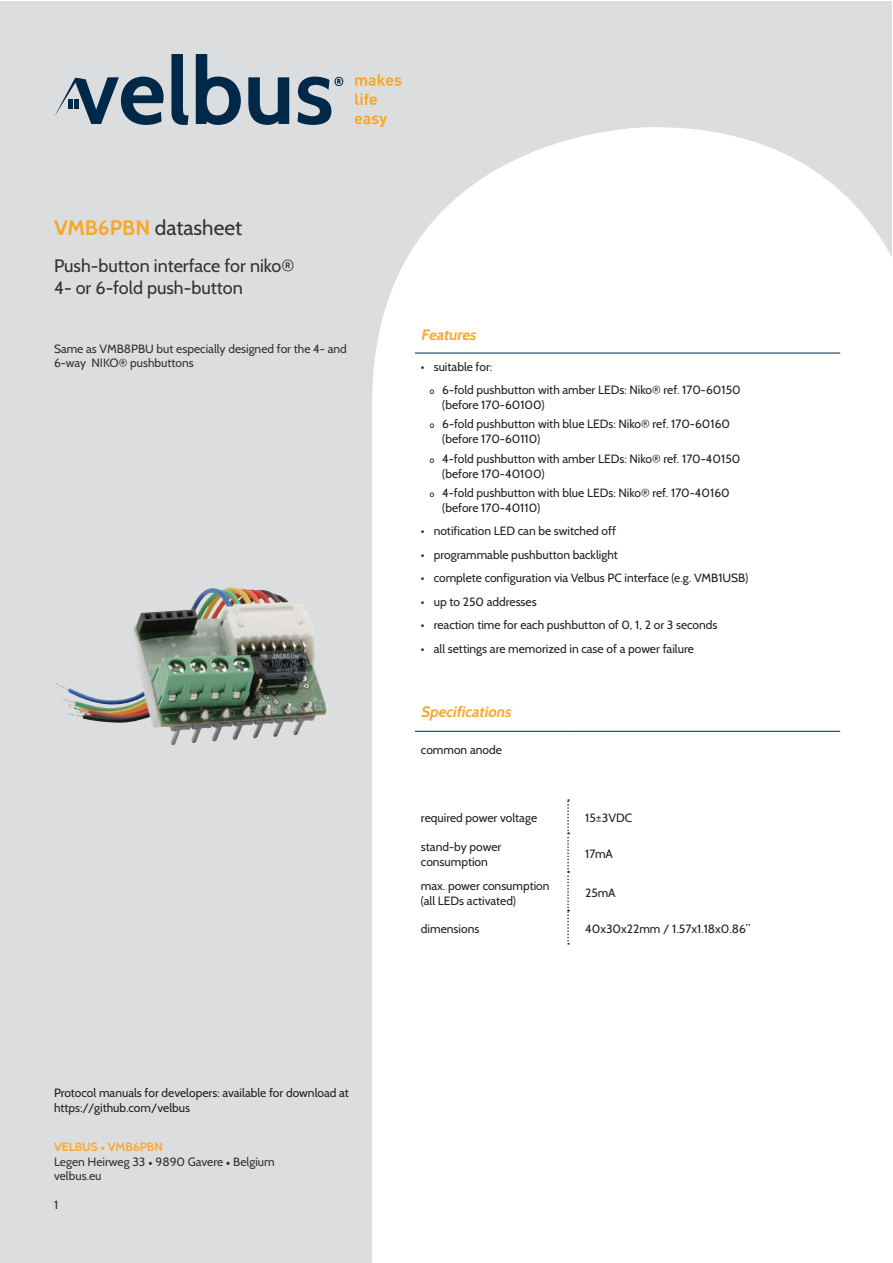
<style>
.page{position:relative;width:893px;height:1263px;background:#fff}
.page>*{position:absolute;margin:0;border:0;box-sizing:border-box;transform-origin:0 0}
.Referentie{font:21px "Cabin";color:#333132}
.Cattitle{font:18px/21.6px "Cabin";color:#333132}
.Features___specs_tit{font:italic 700 15px "Cabin";color:#faa627}
.Features___specs_in{font:12px/15px "Cabin";color:#231f20}
.Catdescr{font:12px/14.4px "Cabin";color:#333132}
.Catdescr-2{font:700 12px "Cabin";color:#fbaa33}
.s1{font-weight:700;color:#faa627}
.s2{font-family:"Minion Pro"}
</style>
<div class="page">
<div style="left:1px;top:1px;width:891px;height:1261px;background:#dcddde"></div>
<div style="left:372px;top:127px;width:520px;height:1135px;background:#fff"></div>
<svg style="left:171px;top:54px;width:18px;height:71px"></svg>
<svg style="left:196px;top:54px;width:45px;height:71px"></svg>
<svg style="left:248px;top:77px;width:41px;height:48px"></svg>
<svg style="left:297px;top:77px;width:46px;height:48px"></svg>
<svg style="left:355px;top:74px;width:46px;height:12px"></svg>
<svg style="left:355px;top:93px;width:22px;height:12px"></svg>
<svg style="left:355px;top:116px;width:32px;height:11px"></svg>
<svg style="left:54px;top:77px;width:110px;height:48px"></svg>
<hr style="left:415px;top:353px;width:425px;height:1px;background:#002849">
<svg style="left:567px;top:799px;width:2px;height:145px"></svg>
<hr style="left:415px;top:731px;width:153px;height:1px;background:#002849">
<hr style="left:568px;top:731px;width:272px;height:1px;background:#002849">
<img style="left:56px;top:587px;width:271px;height:158px">
<p class="Referentie" style="left:54px;top:215px;width:190px"><span class="s1">VMB6PBN</span> datasheet</p>
<p class="Cattitle" style="left:54px;top:255px;width:242px">Push-button interface for niko®<br>4- or 6-fold push-button</p>
<p class="Catdescr" style="left:54px;top:341px;width:294px">Same as VMB8PBU but especially designed for the 4- and<br>6-way NIKO® pushbuttons</p>
<p class="Features___specs_in" style="left:54px;top:1086px;width:296px">Protocol manuals for developers: available for download at https://github.com/velbus</p>
<p class="Catdescr-2" style="left:54px;top:1140px;width:110px">VELBUS <span class="s2">•</span> VMB6PBN</p>
<p class="Catdescr" style="left:54px;top:1154px;width:222px">Legen Heirweg 33 <span class="s2">•</span> 9890 Gavere <span class="s2">•</span> Belgium</p>
<p class="Catdescr" style="left:54px;top:1169px;width:49px">velbus.eu</p>
<p class="Catdescr" style="left:54px;top:1197px;width:6px">1</p>
<p class="Features___specs_tit" style="left:421px;top:325px;width:60px">Features</p>
<p class="Features___specs_in" style="left:421px;top:359px;width:73px">• suitable for:</p>
<p class="Features___specs_in" style="left:442px;top:382px;width:300px;text-indent:-13px">₀ 6-fold pushbutton with amber LEDs: Niko® ref. 170-60150 (before 170-60100)</p>
<p class="Features___specs_in" style="left:442px;top:417px;width:289px;text-indent:-13px">₀ 6-fold pushbutton with blue LEDs: Niko® ref. 170-60160 (before 170-60110)</p>
<p class="Features___specs_in" style="left:442px;top:451px;width:300px;text-indent:-13px">₀ 4-fold pushbutton with amber LEDs: Niko® ref. 170-40150 (before 170-40100)</p>
<p class="Features___specs_in" style="left:442px;top:485px;width:289px;text-indent:-13px">₀ 4-fold pushbutton with blue LEDs: Niko® ref. 170-40160 (before 170-40110)</p>
<p class="Features___specs_in" style="left:421px;top:524px;width:197px">• notification LED can be switched off</p>
<p class="Features___specs_in" style="left:421px;top:547px;width:198px">• programmable pushbutton backlight</p>
<p class="Features___specs_in" style="left:421px;top:571px;width:329px">• complete configuration via Velbus PC interface (e.g. VMB1USB)</p>
<p class="Features___specs_in" style="left:421px;top:594px;width:117px">• up to 250 addresses</p>
<p class="Features___specs_in" style="left:421px;top:618px;width:298px">• reaction time for each pushbutton of 0, 1, 2 or 3 seconds</p>
<p class="Features___specs_in" style="left:421px;top:641px;width:274px">• all settings are memorized in case of a power failure</p>
<p class="Features___specs_tit" style="left:421px;top:703px;width:95px">Specifications</p>
<p class="Features___specs_in" style="left:421px;top:742px;width:82px">common anode</p>
<p class="Features___specs_in" style="left:421px;top:810px;width:118px">required power voltage</p>
<p class="Features___specs_in" style="left:585px;top:810px;width:49px">15±3VDC</p>
<p class="Features___specs_in" style="left:421px;top:839px;width:82px">stand-by power consumption</p>
<p class="Features___specs_in" style="left:585px;top:847px;width:29px">17mA</p>
<p class="Features___specs_in" style="left:421px;top:878px;width:130px">max. power consumption (all LEDs activated)</p>
<p class="Features___specs_in" style="left:585px;top:885px;width:32px">25mA</p>
<p class="Features___specs_in" style="left:421px;top:921px;width:60px">dimensions</p>
<p class="Features___specs_in" style="left:585px;top:921px;width:167px">40x30x22mm / 1.57x1.18x0.86”</p>
</div>
